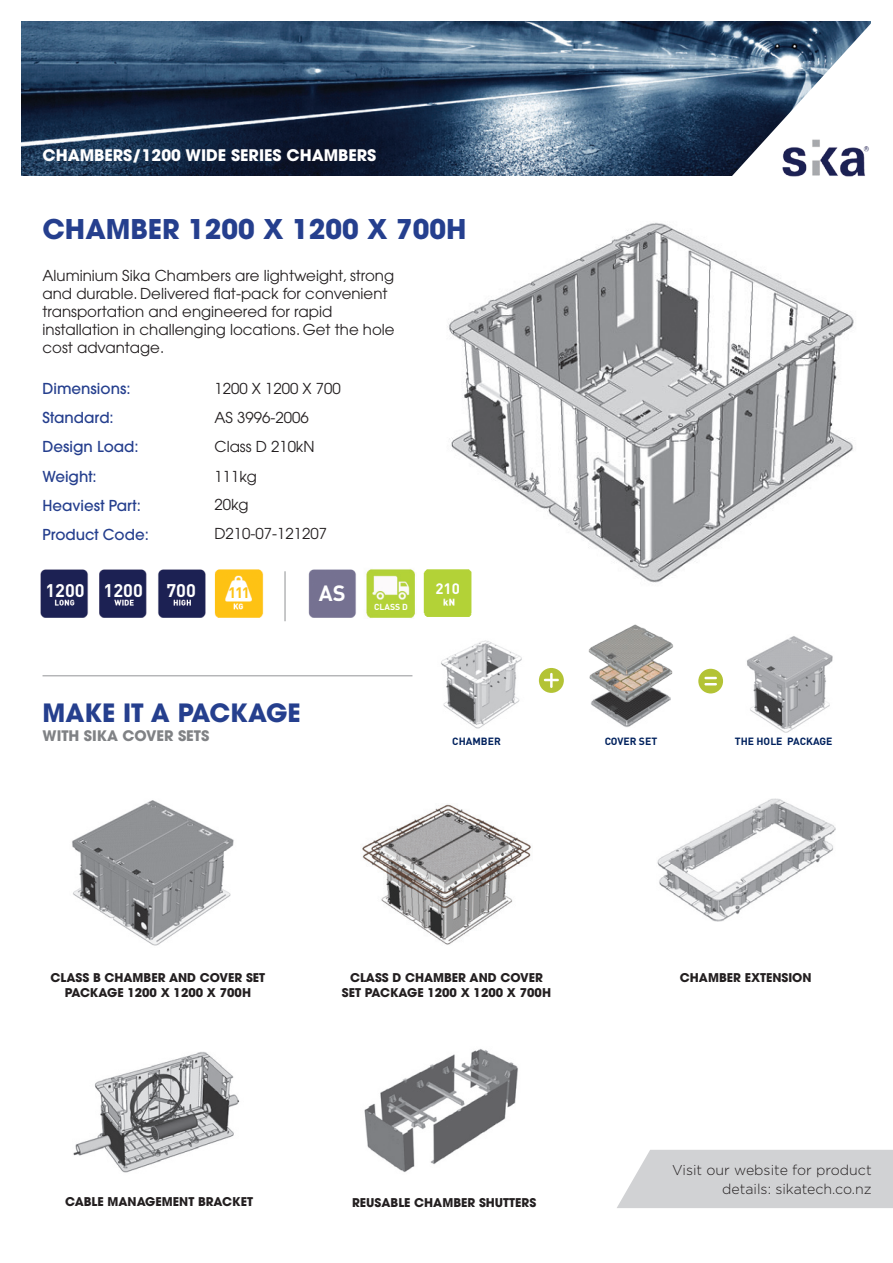
<style>
.page{position:relative;width:893px;height:1263px;background:#fff}
.page>*{position:absolute;margin:0;border:0;box-sizing:border-box;transform-origin:0 0}
.t1{font:700 27px "Avant Garde";color:#253f8e}
.t2{font:700 25.05px "Avant Garde";color:#253f8e}
.t3{font:700 21.75px "DIN";color:#fff}
.t4{font:700 18.15px "DIN";color:#fff}
.t5{font:700 15.9px "Avant Garde";color:#fff}
.t6{font:15px/18px "Avant Garde";color:#231f20}
.t7{font:500 15px "Avant Garde";color:#253f8e}
.t8{font:700 15px "DIN";color:#fdc215}
.t9{font:700 15px "DIN";color:#fff}
.t10{font:700 14.4px "Avant Garde";color:#808285}
.body{font:300 14.1px/18.9px "Gotham";color:#231f20;text-align:right}
.t11{font:700 12px/14.4px "Avant Garde";color:#231f20;text-align:center}
.Subheading{font:700 10.35px "DIN Pro";color:#00215d}
.t12{font:700 8.7px "DIN";color:#fff}
</style>
<div class="page">
<img style="left:21px;top:21px;width:663px;height:154px">
<svg style="left:684px;top:21px;width:187px;height:155px"></svg>
<img style="left:781px;top:138px;width:90px;height:39px">
<hr style="left:43px;top:675px;width:369px;height:1px;background:#939598">
<img style="left:441px;top:640px;width:81px;height:89px">
<img style="left:596px;top:708px;width:62px;height:19px">
<img style="left:588px;top:624px;width:86px;height:84px">
<img style="left:747px;top:636px;width:86px;height:97px">
<div style="left:539px;top:668px;width:25px;height:25px;background:#b3c335;border-radius:50%"></div>
<hr style="left:550px;top:673px;width:3px;height:15px;background:#fff">
<svg style="left:544px;top:679px;width:15px;height:2px"></svg>
<div style="left:698px;top:669px;width:25px;height:24px;background:#b3c335;border-radius:50%"></div>
<svg style="left:704px;top:677px;width:13px;height:8px"></svg>
<img style="left:449px;top:222px;width:405px;height:361px">
<img style="left:423px;top:563px;width:52px;height:54px">
<img style="left:308px;top:569px;width:107px;height:49px">
<img style="left:40px;top:569px;width:224px;height:49px">
<hr style="left:284px;top:571px;width:2px;height:50px;background:#939598">
<img style="left:72px;top:800px;width:162px;height:146px">
<img style="left:362px;top:804px;width:169px;height:141px">
<img style="left:657px;top:799px;width:178px;height:122px">
<img style="left:73px;top:1052px;width:167px;height:121px">
<img style="left:364px;top:1049px;width:154px;height:123px">
<div style="left:617px;top:1150px;width:276px;height:58px;background:#d1d2d4"></div>
<p class="t5" style="left:43px;top:145px;width:335px">CHAMBERS/1200 WIDE SERIES CHAMBERS</p>
<p class="t1" style="left:43px;top:211px;width:425px">CHAMBER 1200 X 1200 X 700H</p>
<p class="t6" style="left:43px;top:266px;width:354px">Aluminium Sika Chambers are lightweight, strong and durable. Delivered flat-pack for convenient transportation and engineered for rapid installation in challenging locations. Get the hole cost advantage.</p>
<p class="t7" style="left:43px;top:379px;width:90px">Dimensions:</p>
<p class="t6" style="left:214px;top:379px;width:128px">1200 X 1200 X 700</p>
<p class="t7" style="left:43px;top:408px;width:73px">Standard:</p>
<p class="t6" style="left:214px;top:408px;width:96px">AS 3996-2006</p>
<p class="t7" style="left:43px;top:437px;width:98px">Design Load:</p>
<p class="t6" style="left:214px;top:437px;width:102px">Class D 210kN</p>
<p class="t7" style="left:43px;top:467px;width:56px">Weight:</p>
<p class="t6" style="left:214px;top:467px;width:44px">111kg</p>
<p class="t7" style="left:43px;top:496px;width:100px">Heaviest Part:</p>
<p class="t6" style="left:214px;top:496px;width:36px">20kg</p>
<p class="t7" style="left:43px;top:525px;width:108px">Product Code:</p>
<p class="t6" style="left:214px;top:525px;width:114px">D210-07-121207</p>
<p class="t4" style="left:45px;top:579px;width:41px">1200</p>
<p class="t4" style="left:103px;top:579px;width:41px">1200</p>
<p class="t4" style="left:166px;top:579px;width:31px">700</p>
<p class="t8" style="left:228px;top:582px;width:23px">111</p>
<p class="t9" style="left:435px;top:579px;width:26px">210</p>
<p class="t3" style="left:319px;top:579px;width:28px">AS</p>
<p class="t2" style="left:43px;top:696px;width:260px">MAKE IT A PACKAGE</p>
<p class="t10" style="left:43px;top:726px;width:168px">WITH SIKA COVER SETS</p>
<p class="t12" style="left:374px;top:601px;width:35px">CLASS D</p>
<p class="Subheading" style="left:452px;top:734px;width:50px">CHAMBER</p>
<p class="Subheading" style="left:605px;top:734px;width:54px">COVER SET</p>
<p class="Subheading" style="left:735px;top:734px;width:99px">THE HOLE PACKAGE</p>
<p class="t11" style="left:51px;top:971px;width:216px">CLASS B CHAMBER AND COVER SET<br>PACKAGE 1200 X 1200 X 700H</p>
<p class="t11" style="left:350px;top:971px;width:194px">CLASS D CHAMBER AND COVER</p>
<p class="t11" style="left:680px;top:971px;width:133px">CHAMBER EXTENSION</p>
<p class="t11" style="left:342px;top:985px;width:211px">SET PACKAGE 1200 X 1200 X 700H</p>
<p class="body" style="left:672px;top:1161px;width:201px">Visit our website for product details: sikatech.co.nz</p>
<p class="t11" style="left:65px;top:1195px;width:189px">CABLE MANAGEMENT BRACKET</p>
<p class="t11" style="left:352px;top:1195px;width:186px">REUSABLE CHAMBER SHUTTERS</p>
</div>
